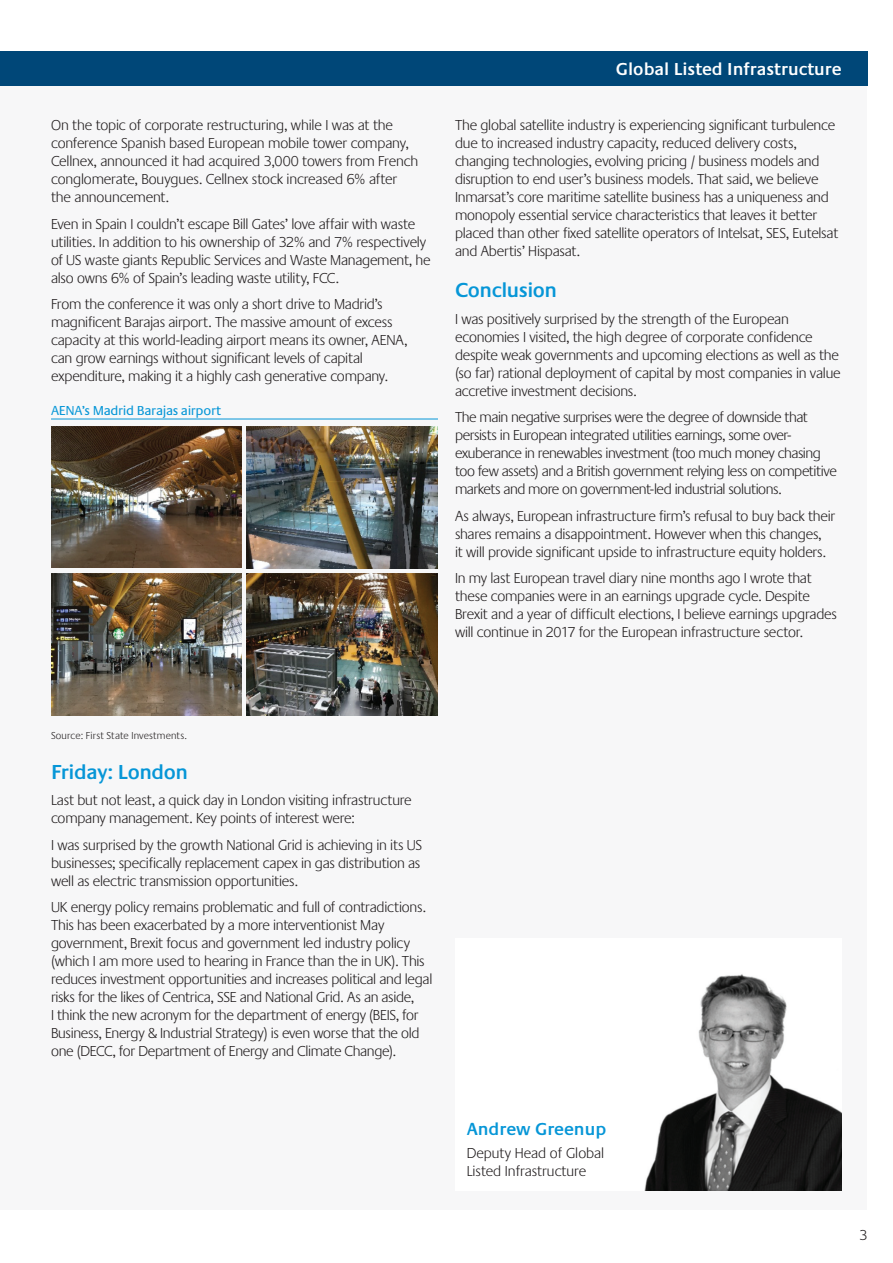
<style>
.page{position:relative;width:893px;height:1263px;background:#fff}
.page>*{position:absolute;margin:0;border:0;box-sizing:border-box;transform-origin:0 0}
.t1{font:600 21px "Praxis EF";letter-spacing:-.02em;color:#0696d7}
.t2{font:600 18px "Praxis EF";color:#fff}
.t3{font:600 18px "Praxis EF";color:#0696d7}
.t4{font:300 15px/18px "Praxis EF";letter-spacing:-.015em;color:#231f20}
.t5{font:13.5px "Praxis EF";letter-spacing:-.025em;color:#0696d7}
.t6{font:300 10.5px "Praxis EF";letter-spacing:.015em;color:#231f20}
</style>
<div class="page">
<div style="left:0;top:85px;width:867px;height:1125px;background:#f7f7f8"></div>
<div style="left:0;top:51px;width:867px;height:34px;background:#004778"></div>
<hr style="left:51px;top:419px;width:387px;height:1px;background:#0696d7">
<img style="left:51px;top:427px;width:190px;height:141px">
<img style="left:247px;top:427px;width:191px;height:141px">
<img style="left:247px;top:573px;width:191px;height:143px">
<img style="left:51px;top:573px;width:190px;height:142px">
<div style="left:455px;top:938px;width:387px;height:253px;background:#fff"></div>
<img style="left:644px;top:974px;width:198px;height:217px">
<p class="t4" style="left:51px;top:117px;width:369px">On the topic of corporate restructuring, while I was at the conference Spanish based European mobile tower company, Cellnex, announced it had acquired 3,000 towers from French conglomerate, Bouygues. Cellnex stock increased 6% after the announcement.</p>
<p class="t4" style="left:51px;top:215px;width:381px">Even in Spain I couldn’t escape Bill Gates’ love affair with waste utilities. In addition to his ownership of 32% and 7% respectively of US waste giants Republic Services and Waste Management, he also owns 6% of Spain’s leading waste utility, FCC.</p>
<p class="t4" style="left:51px;top:296px;width:358px">From the conference it was only a short drive to Madrid’s magnificent Barajas airport. The massive amount of excess capacity at this world-leading airport means its owner, AENA, can grow earnings without significant levels of capital expenditure, making it a highly cash generative company.</p>
<p class="t5" style="left:51px;top:403px;width:172px">AENA’s Madrid Barajas airport</p>
<p class="t2" style="left:616px;top:59px;width:227px">Global Listed Infrastructure</p>
<p class="t4" style="left:455px;top:117px;width:385px">The global satellite industry is experiencing significant turbulence due to increased industry capacity, reduced delivery costs, changing technologies, evolving pricing / business models and disruption to end user’s business models. That said, we believe Inmarsat’s core maritime satellite business has a uniqueness and monopoly essential service characteristics that leaves it better placed than other fixed satellite operators of Intelsat, SES, Eutelsat and Abertis’ Hispasat.</p>
<h1 class="t1" style="left:455px;top:278px;width:104px">Conclusion</h1>
<p class="t4" style="left:455px;top:310px;width:387px">I was positively surprised by the strength of the European economies I visited, the high degree of corporate confidence despite weak governments and upcoming elections as well as the (so far) rational deployment of capital by most companies in value accretive investment decisions.</p>
<p class="t4" style="left:455px;top:409px;width:383px">The main negative surprises were the degree of downside that persists in European integrated utilities earnings, some over&shy;exuberance in renewables investment (too much money chasing too few assets) and a British government relying less on competitive markets and more on government-led industrial solutions.</p>
<p class="t4" style="left:455px;top:507px;width:382px">As always, European infrastructure firm’s refusal to buy back their shares remains a disappointment. However when this changes,<br>it will provide significant upside to infrastructure equity holders.</p>
<p class="t4" style="left:455px;top:570px;width:384px">In my last European travel diary nine months ago I wrote that these companies were in an earnings upgrade cycle. Despite Brexit and a year of difficult elections, I believe earnings upgrades will continue in 2017 for the European infrastructure sector.</p>
<p class="t6" style="left:51px;top:730px;width:137px">Source: First State Investments.</p>
<h1 class="t1" style="left:51px;top:760px;width:138px">Friday: London</h1>
<p class="t4" style="left:51px;top:792px;width:362px">Last but not least, a quick day in London visiting infrastructure company management. Key points of interest were:</p>
<p class="t4" style="left:51px;top:836px;width:373px">I was surprised by the growth National Grid is achieving in its US businesses; specifically replacement capex in gas distribution as well as electric transmission opportunities.</p>
<p class="t4" style="left:51px;top:899px;width:383px">UK energy policy remains problematic and full of contradictions.<br>This has been exacerbated by a more interventionist May government, Brexit focus and government led industry policy (which I am more used to hearing in France than the in UK). This reduces investment opportunities and increases political and legal risks for the likes of Centrica, SSE and National Grid. As an aside,<br>I think the new acronym for the department of energy (BEIS, for Business, Energy &amp; Industrial Strategy) is even worse that the old one (DECC, for Department of Energy and Climate Change).</p>
<p class="t3" style="left:467px;top:1119px;width:141px">Andrew Greenup</p>
<p class="t4" style="left:467px;top:1144px;width:139px">Deputy Head of Global<br>Listed Infrastructure</p>
<p class="t4" style="left:859px;top:1226px;width:10px">3</p>
</div>
